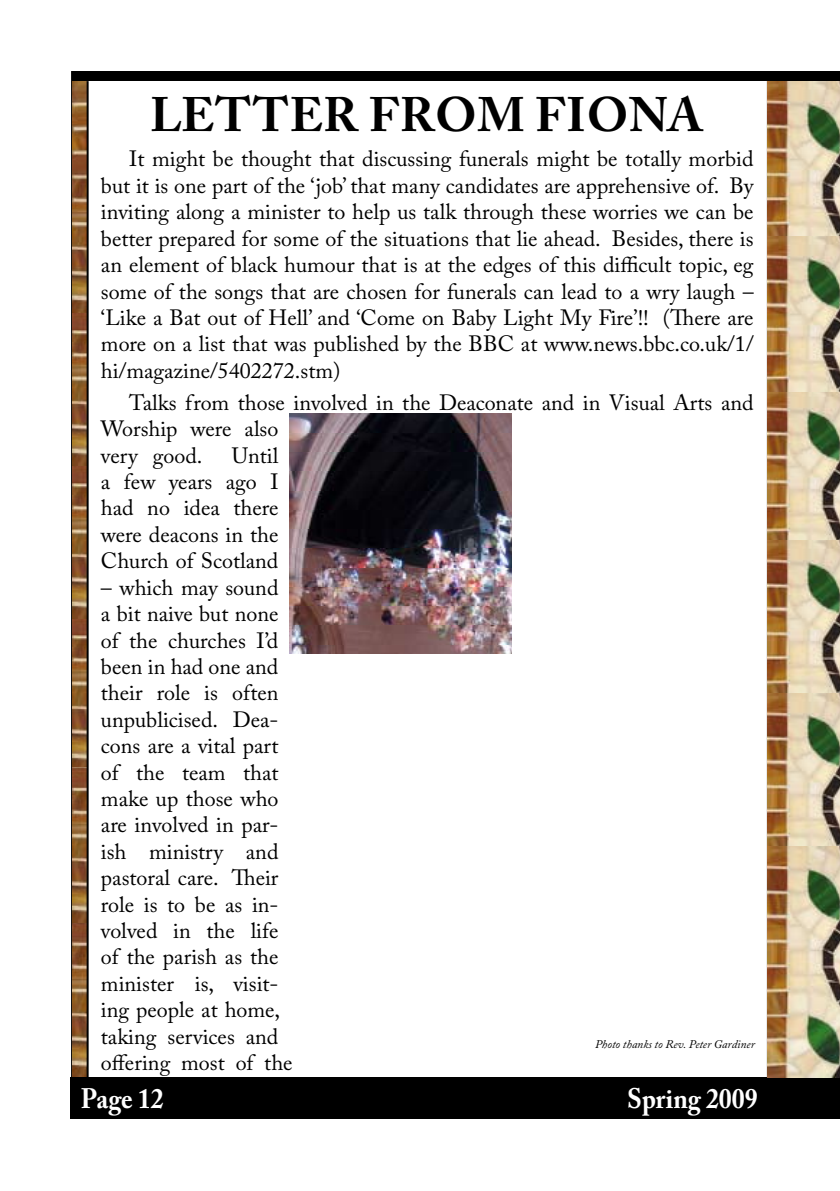
<style>
.page{position:relative;width:840px;height:1191px;background:#fff}
.page>*{position:absolute;margin:0;border:0;box-sizing:border-box;transform-origin:0 0}
.t1{font:700 48px "Adobe Caslon Pro";color:#000}
.t2{font:700 28px "Adobe Caslon Pro";color:#fff;scale:.92 1}
.t3{font:22px/26.4px "Adobe Caslon Pro";color:#000;text-align:justify}
.t4{font:italic 11.6px "Adobe Caslon Pro";color:#000}
</style>
<div class="page">
<img style="left:72px;top:770px;width:15px;height:307px">
<img style="left:72px;top:618px;width:15px;height:152px">
<img style="left:72px;top:465px;width:15px;height:153px">
<img style="left:72px;top:238px;width:15px;height:227px">
<img style="left:72px;top:81px;width:14px;height:231px">
<hr style="left:87px;top:81px;width:2px;height:1000px;background:#000">
<div style="left:71px;top:1077px;width:768px;height:42px;background:#000"></div>
<div style="left:72px;top:71px;width:767px;height:10px;background:#000"></div>
<img style="left:766px;top:81px;width:73px;height:307px">
<img style="left:766px;top:388px;width:73px;height:152px">
<img style="left:766px;top:540px;width:73px;height:153px">
<img style="left:766px;top:693px;width:73px;height:227px">
<img style="left:767px;top:846px;width:72px;height:231px">
<img style="left:289px;top:413px;width:221px;height:240px">
<h1 class="t1" style="left:150px;top:86px;width:68px">LETTER</h1>
<h1 class="t1" style="left:368px;top:86px;width:40px">FROM</h1>
<h1 class="t1" style="left:535px;top:86px;width:66px">FIONA</h1>
<p class="t3" style="left:101px;top:146px;width:654px;text-indent:28px">It might be thought that discussing funerals might be totally morbid but it is one part of the ‘job’ that many candidates are apprehensive of. By inviting along a minister to help us talk through these worries we can be better prepared for some of the situations that lie ahead. Besides, there is an element of black humour that is at the edges of this difficult topic, eg some of the songs that are chosen for funerals can lead to a wry laugh – ‘Like a Bat out of Hell’ and ‘Come on Baby Light My Fire’!! (There are more on a list that was published by the BBC at www.news.bbc.co.uk/1/ hi/magazine/5402272.stm)</p>
<p class="t3" style="left:101px;top:389px;width:653px;text-align:left;text-indent:28px">Talks from those involved in the Deaconate and in Visual Arts and<br>Worship were also<br>very good.</p>
<p class="t3" style="left:101px;top:442px;width:179px;text-indent:131px">Until a few years ago I had no idea there were deacons in the Church of Scotland</p>
<p class="t3" style="left:101px;top:574px;width:193px;text-align:left">– which may sound a bit naive but none of the churches I’d been in had one and their role is often unpublicised. Dea&shy;cons are a vital part of the team that make up those who are involved in par&shy;ish ministry and pastoral care. Their role is to be as in&shy;volved in the life of the parish as the minister is, visit&shy;ing people at home, taking services and offering most of the</p>
<p class="t4" style="left:594px;top:1036px;width:161px">Photo thanks to Rev. Peter Gardiner</p>
<p class="t2" style="left:81px;top:1081px;width:91px">PAGE 12</p>
<p class="t2" style="left:626px;top:1081px;width:143px">SPRING 2009</p>
</div>
